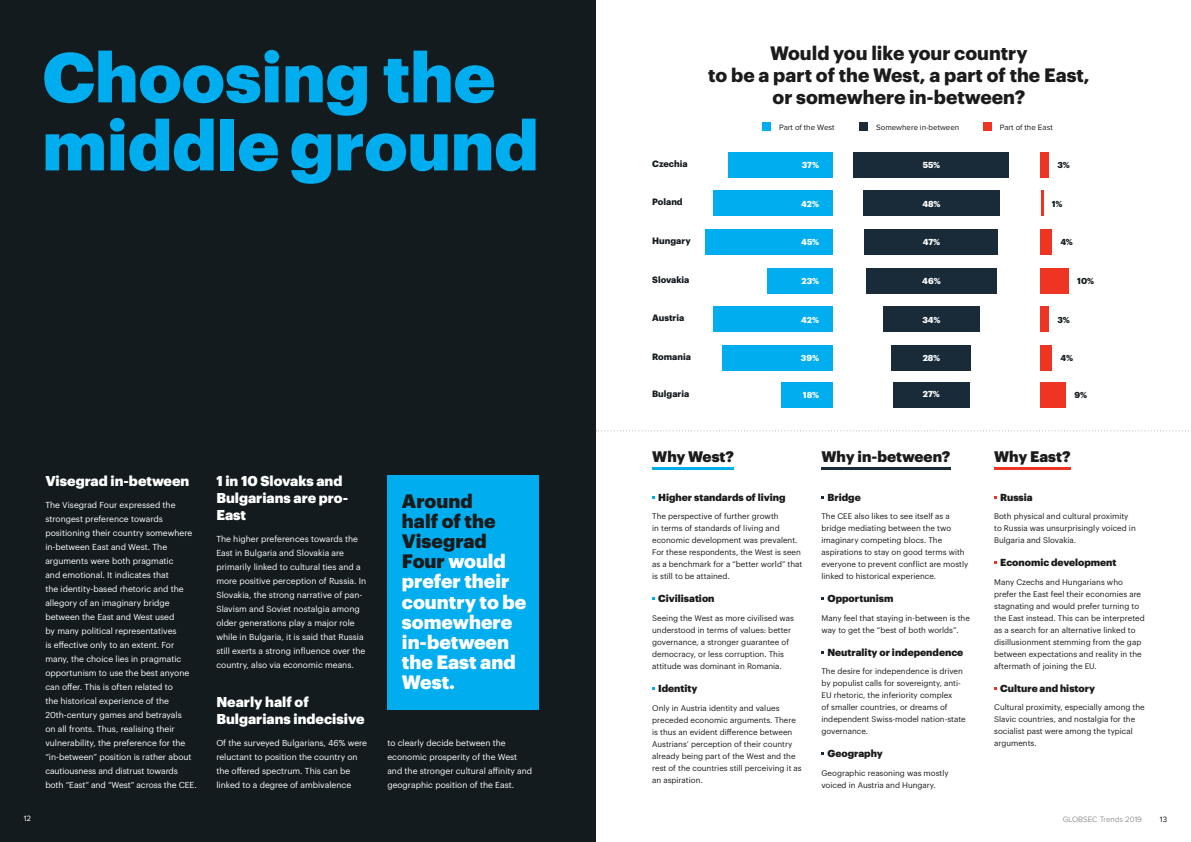
<style>
.page{position:relative;width:1191px;height:842px;background:#fff}
.page>*{position:absolute;margin:0;border:0;box-sizing:border-box;transform-origin:0 0}
.t1{font:900 69px/68px "Graphik";color:#00aeef}
.t2{font:900 19px/20px "Graphik";color:#fff}
.t3{font:700 19px/22px "Graphik";color:#1b1b1c;text-align:center}
.t4{font:900 15px "Graphik";color:#1b1b1c}
.t5{font:900 14px/17px "Graphik";color:#fff}
.t6{font:900 10px "Graphik";color:#1b1b1c}
.t7{font:700 9px "Graphik";color:#141b1e}
.t8{font:8.5px/14px "Graphik";color:#fff}
.t9{font:700 8.5px "Graphik";letter-spacing:-.005em;color:#fff}
.t10{font:700 8.5px "Graphik";color:#141b1e}
.t11{font:8px/12px "Graphik";color:#1b1b1c}
.t12{font:8px "Proxima Nova";color:#141b1e}
.t13{font:300 8px "Proxima Nova";color:#6d6e71}
.t14{font:8px "Proxima Nova";color:#fff}
.s1{color:#1b1b1c}
</style>
<div class="page">
<div style="left:0;top:0;width:595px;height:842px;background:#141b1e"></div>
<div style="left:387px;top:475px;width:152px;height:234px;background:#00aeef"></div>
<div style="left:1040px;top:152px;width:9px;height:25px;background:#ee3524"></div>
<hr style="left:1040px;top:191px;width:3px;height:25px;background:#ee3524">
<div style="left:1040px;top:229px;width:12px;height:26px;background:#ee3524"></div>
<div style="left:1040px;top:268px;width:29px;height:26px;background:#ee3524"></div>
<div style="left:1040px;top:307px;width:9px;height:25px;background:#ee3524"></div>
<div style="left:1040px;top:345px;width:12px;height:26px;background:#ee3524"></div>
<div style="left:1040px;top:382px;width:26px;height:26px;background:#ee3524"></div>
<div style="left:727px;top:152px;width:105px;height:25px;background:#00aeef"></div>
<div style="left:713px;top:191px;width:119px;height:25px;background:#00aeef"></div>
<div style="left:705px;top:229px;width:127px;height:26px;background:#00aeef"></div>
<div style="left:767px;top:268px;width:65px;height:26px;background:#00aeef"></div>
<div style="left:713px;top:307px;width:119px;height:25px;background:#00aeef"></div>
<div style="left:722px;top:345px;width:110px;height:26px;background:#00aeef"></div>
<div style="left:781px;top:382px;width:51px;height:26px;background:#00aeef"></div>
<div style="left:853px;top:152px;width:156px;height:25px;background:#192b38"></div>
<div style="left:863px;top:191px;width:136px;height:25px;background:#192b38"></div>
<div style="left:865px;top:229px;width:133px;height:26px;background:#192b38"></div>
<div style="left:866px;top:268px;width:130px;height:26px;background:#192b38"></div>
<div style="left:883px;top:307px;width:96px;height:25px;background:#192b38"></div>
<div style="left:891px;top:345px;width:80px;height:26px;background:#192b38"></div>
<div style="left:893px;top:382px;width:76px;height:26px;background:#192b38"></div>
<div style="left:762px;top:122px;width:8px;height:9px;background:#00aeef"></div>
<div style="left:983px;top:122px;width:8px;height:9px;background:#ee3524"></div>
<div style="left:859px;top:122px;width:9px;height:9px;background:#192b38"></div>
<hr style="left:994px;top:468px;width:76px;height:2px;background:#ee3524">
<hr style="left:821px;top:468px;width:129px;height:2px;background:#192b38">
<hr style="left:652px;top:468px;width:82px;height:2px;background:#00aeef">
<svg style="left:595px;top:430px;width:594px;height:1px"></svg>
<h1 class="t1" style="left:42px;top:37px;width:498px">Choosing the middle ground</h1>
<p class="t14" style="left:24px;top:815px;width:9px">12</p>
<h3 class="t5" style="left:45px;top:471px;width:145px">Visegrad in-between</h3>
<p class="t8" style="left:45px;top:497px;width:153px">The Visegrad Four expressed the strongest preference towards positioning their country somewhere in-between East and West. The arguments were both pragmatic<br>and emotional. It indicates that<br>the identity-based rhetoric and the allegory of an imaginary bridge between the East and West used<br>by many political representatives<br>is effective only to an extent. For many, the choice lies in pragmatic opportunism to use the best anyone can offer. This is often related to<br>the historical experience of the 20th-century games and betrayals<br>on all fronts. Thus, realising their vulnerability, the preference for the “in-between” position is rather about cautiousness and distrust towards both “East” and “West” across the CEE.</p>
<h3 class="t5" style="left:216px;top:471px;width:133px">1 in 10 Slovaks and<br>Bulgarians are pro-<br>East</h3>
<p class="t8" style="left:216px;top:531px;width:151px">The higher preferences towards the East in Bulgaria and Slovakia are primarily linked to cultural ties and a more positive perception of Russia. In Slovakia, the strong narrative of pan-Slavism and Soviet nostalgia among older generations play a major role while in Bulgaria, it is said that Russia still exerts a strong influence over the country, also via economic means.</p>
<h3 class="t5" style="left:216px;top:692px;width:150px">Nearly half of<br>Bulgarians indecisive</h3>
<h2 class="t2" style="left:402px;top:490px;width:126px"><span class="s1">Around<br>half of the<br>Visegrad<br>Four</span> would prefer their country to be somewhere in-between the East and<br>West.</h2>
<p class="t8" style="left:216px;top:735px;width:152px">Of the surveyed Bulgarians, 46% were reluctant to position the country on the offered spectrum. This can be linked to a degree of ambivalence</p>
<p class="t8" style="left:387px;top:735px;width:146px">to clearly decide between the economic prosperity of the West and the stronger cultural affinity and geographic position of the East.</p>
<h2 class="t3" style="left:708px;top:40px;width:383px">Would you like your country<br>to be a part of the West, a part of the East, or somewhere in-between?</h2>
<p class="t7" style="left:652px;top:156px;width:37px">Czechia</p>
<p class="t7" style="left:652px;top:195px;width:32px">Poland</p>
<p class="t7" style="left:652px;top:234px;width:40px">Hungary</p>
<p class="t7" style="left:652px;top:272px;width:39px">Slovakia</p>
<p class="t7" style="left:652px;top:311px;width:34px">Austria</p>
<p class="t7" style="left:652px;top:350px;width:40px">Romania</p>
<p class="t7" style="left:652px;top:387px;width:39px">Bulgaria</p>
<p class="t12" style="left:779px;top:123px;width:57px">Part of the West</p>
<p class="t12" style="left:876px;top:123px;width:85px">Somewhere in-between</p>
<p class="t12" style="left:999px;top:123px;width:54px">Part of the East</p>
<p class="t9" style="left:802px;top:158px;width:19px">37%</p>
<p class="t9" style="left:801px;top:197px;width:19px">42%</p>
<p class="t9" style="left:801px;top:236px;width:19px">45%</p>
<p class="t9" style="left:801px;top:274px;width:19px">23%</p>
<p class="t9" style="left:801px;top:313px;width:19px">42%</p>
<p class="t9" style="left:801px;top:352px;width:20px">39%</p>
<p class="t9" style="left:803px;top:389px;width:18px">18%</p>
<p class="t9" style="left:922px;top:158px;width:19px">55%</p>
<p class="t9" style="left:922px;top:197px;width:20px">48%</p>
<p class="t9" style="left:922px;top:236px;width:19px">47%</p>
<p class="t9" style="left:922px;top:274px;width:20px">46%</p>
<p class="t9" style="left:922px;top:313px;width:20px">34%</p>
<p class="t9" style="left:922px;top:352px;width:19px">28%</p>
<p class="t9" style="left:923px;top:387px;width:19px">27%</p>
<p class="t10" style="left:1057px;top:158px;width:14px">3%</p>
<p class="t10" style="left:1051px;top:197px;width:12px">1%</p>
<p class="t10" style="left:1060px;top:236px;width:14px">4%</p>
<p class="t10" style="left:1077px;top:274px;width:19px">10%</p>
<p class="t10" style="left:1057px;top:313px;width:14px">3%</p>
<p class="t10" style="left:1060px;top:352px;width:14px">4%</p>
<p class="t10" style="left:1074px;top:389px;width:14px">9%</p>
<h3 class="t4" style="left:652px;top:445px;width:83px">Why West?</h3>
<p class="t6" style="left:658px;top:489px;width:129px">Higher standards of living</p>
<h3 class="t4" style="left:821px;top:445px;width:130px">Why in-between?</h3>
<p class="t6" style="left:827px;top:489px;width:35px">Bridge</p>
<h3 class="t4" style="left:994px;top:445px;width:78px">Why East?</h3>
<p class="t6" style="left:1000px;top:489px;width:34px">Russia</p>
<p class="t11" style="left:652px;top:510px;width:152px">The perspective of further growth<br>in terms of standards of living and economic development was prevalent.<br>For these respondents, the West is seen as a benchmark for a “better world” that is still to be attained.</p>
<p class="t11" style="left:652px;top:611px;width:143px">Seeing the West as more civilised was understood in terms of values: better governance, a stronger guarantee of democracy, or less corruption. This attitude was dominant in Romania.</p>
<p class="t11" style="left:652px;top:701px;width:151px">Only in Austria identity and values preceded economic arguments. There is thus an evident difference between Austrians’ perception of their country already being part of the West and the rest of the countries still perceiving it as an aspiration.</p>
<p class="t6" style="left:658px;top:591px;width:58px">Civilisation</p>
<p class="t6" style="left:658px;top:681px;width:41px">Identity</p>
<p class="t11" style="left:821px;top:510px;width:148px">The CEE also likes to see itself as a bridge mediating between the two imaginary competing blocs. The aspirations to stay on good terms with everyone to prevent conflict are mostly linked to historical experience.</p>
<p class="t6" style="left:827px;top:591px;width:67px">Opportunism</p>
<p class="t11" style="left:821px;top:611px;width:150px">Many feel that staying in-between is the way to get the “best of both worlds”.</p>
<p class="t6" style="left:827px;top:644px;width:137px">Neutrality or independence</p>
<p class="t11" style="left:821px;top:664px;width:146px">The desire for independence is driven by populist calls for sovereignty, anti-EU rhetoric, the inferiority complex<br>of smaller countries, or dreams of independent Swiss-model nation-state governance.</p>
<p class="t6" style="left:827px;top:746px;width:57px">Geography</p>
<p class="t11" style="left:821px;top:766px;width:129px">Geographic reasoning was mostly voiced in Austria and Hungary.</p>
<p class="t11" style="left:994px;top:510px;width:143px">Both physical and cultural proximity to Russia was unsurprisingly voiced in<br>Bulgaria and Slovakia.</p>
<p class="t11" style="left:994px;top:575px;width:152px">Many Czechs and Hungarians who prefer the East feel their economies are stagnating and would prefer turning to the East instead. This can be interpreted as a search for an alternative linked to disillusionment stemming from the gap between expectations and reality in the aftermath of joining the EU.</p>
<p class="t11" style="left:994px;top:700px;width:152px">Cultural proximity, especially among the Slavic countries, and nostalgia for the socialist past were among the typical arguments.</p>
<p class="t6" style="left:1000px;top:555px;width:118px">Economic development</p>
<p class="t6" style="left:1000px;top:680px;width:97px">Culture and history</p>
<p class="t13" style="left:1062px;top:816px;width:81px">GLOBSEC Trends 2019</p>
<p class="t12" style="left:1160px;top:816px;width:9px">13</p>
</div>
